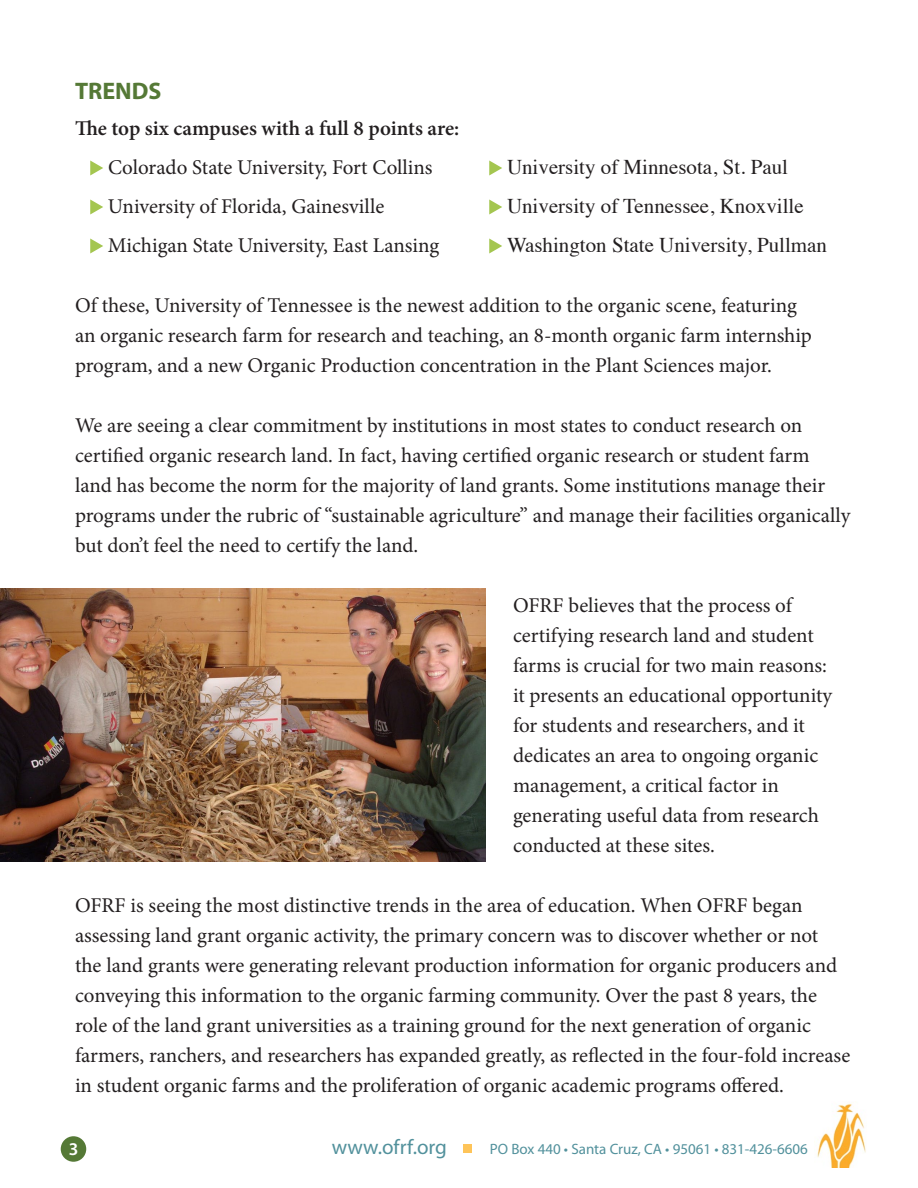
<style>
.page{position:relative;width:918px;height:1188px;background:#fff}
.page>*{position:absolute;margin:0;border:0;box-sizing:border-box;transform-origin:0 0}
.t1{font:700 24px "Myriad Pro";color:#557936}
.t2{font:21px/30px "Minion Pro";color:#231f20}
.t3{font:21px "Times";color:#231f20}
.t4{font:600 21px "Minion Pro";color:#231f20}
.t5{font:21px "Myriad Pro";color:#52919c}
.t6{font:600 18px "Myriad Pro";color:#fff}
.t7{font:15px "Myriad Pro";color:#52919c}
</style>
<div class="page">
<img style="left:814px;top:1104px;width:52px;height:64px">
<div style="left:464px;top:1144px;width:8px;height:10px;background:#fec459"></div>
<div style="left:61px;top:1136px;width:25px;height:26px;background:#557936;border-radius:50%"></div>
<svg style="left:489px;top:160px;width:13px;height:15px"></svg>
<svg style="left:489px;top:199px;width:13px;height:15px"></svg>
<svg style="left:489px;top:238px;width:13px;height:15px"></svg>
<svg style="left:90px;top:160px;width:13px;height:15px"></svg>
<svg style="left:90px;top:199px;width:13px;height:15px"></svg>
<svg style="left:90px;top:238px;width:13px;height:15px"></svg>
<img style="left:0;top:588px;width:486px;height:274px">
<p class="t1" style="left:75px;top:75px;width:88px">TRENDS</p>
<p class="t4" style="left:75px;top:114px;width:386px">The top six campuses with a full 8 points are:</p>
<p class="t2" style="left:108px;top:152px;width:326px">Colorado State University, Fort Collins</p>
<p class="t3" style="left:507px;top:147px;width:283px">University of Minnesota, St. Paul</p>
<p class="t2" style="left:108px;top:191px;width:278px">University of Florida, Gainesville</p>
<p class="t3" style="left:507px;top:186px;width:298px">University of Tennessee, Knoxville</p>
<p class="t2" style="left:108px;top:230px;width:333px">Michigan State University, East Lansing</p>
<p class="t3" style="left:507px;top:225px;width:322px">Washington State University, Pullman</p>
<p class="t2" style="left:75px;top:290px;width:738px">Of these, University of Tennessee is the newest addition to the organic scene, featuring an organic research farm for research and teaching, an 8-month organic farm internship program, and a new Organic Production concentration in the Plant Sciences major.</p>
<p class="t2" style="left:75px;top:410px;width:777px">We are seeing a clear commitment by institutions in most states to conduct research on certified organic research land. In fact, having certified organic research or student farm land has become the norm for the majority of land grants. Some institutions manage their programs under the rubric of “sustainable agriculture” and manage their facilities organically but don’t feel the need to certify the land.</p>
<p class="t2" style="left:513px;top:590px;width:321px">OFRF believes that the process of certifying research land and student farms is crucial for two main reasons: it presents an educational opportunity for students and researchers, and it dedicates an area to ongoing organic management, a critical factor in generating useful data from research conducted at these sites.</p>
<p class="t2" style="left:75px;top:890px;width:777px">OFRF is seeing the most distinctive trends in the area of education. When OFRF began assessing land grant organic activity, the primary concern was to discover whether or not<br>the land grants were generating relevant production information for organic producers and conveying this information to the organic farming community. Over the past 8 years, the role of the land grant universities as a training ground for the next generation of organic farmers, ranchers, and researchers has expanded greatly, as reflected in the four-fold increase in student organic farms and the proliferation of organic academic programs offered.</p>
<p class="t6" style="left:69px;top:1138px;width:11px">3</p>
<p class="t5" style="left:332px;top:1134px;width:117px">www.ofrf.org</p>
<p class="t7" style="left:490px;top:1140px;width:320px">PO Box 440 • Santa Cruz, CA • 95061 • 831-426-6606</p>
</div>
